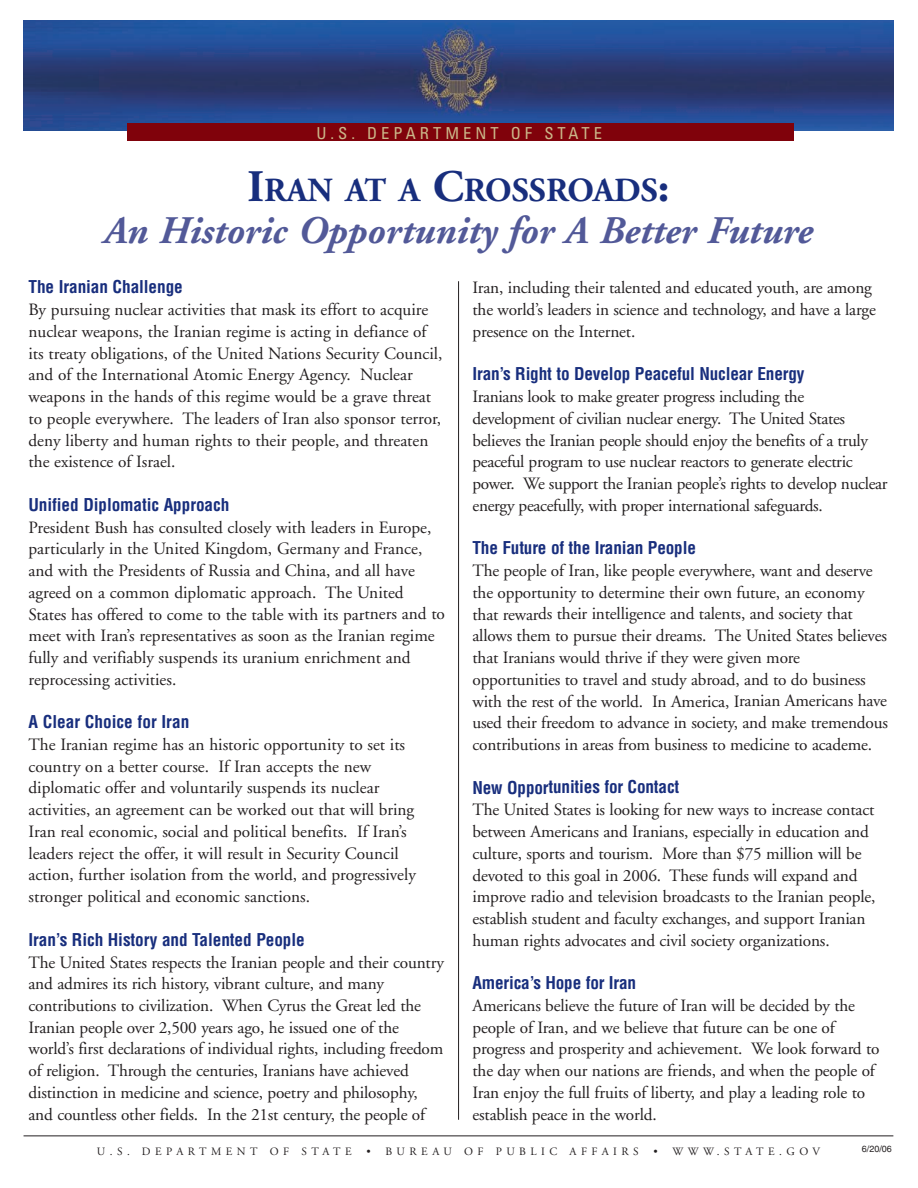
<style>
.page{position:relative;width:918px;height:1188px;background:#fff}
.page>*{position:absolute;margin:0;border:0;box-sizing:border-box;transform-origin:0 0}
.t1{font:italic 700 39px "Adobe Garamond";color:#525998}
.t2{font:700 33.75px "Adobe Garamond";color:#182e7d}
.t3{font:17.25px/21.8px "Adobe Garamond";letter-spacing:-.01em;color:#231f20}
.t4{font:700 condensed 17.25px "Helvetica";letter-spacing:-.01em;color:#182e7d}
.t5{font:condensed 16.5px "Univers";letter-spacing:.245em;color:#cbb789}
.t6{font:11.25px "Adobe Garamond";letter-spacing:.4em;color:#231f20}
.t7{font:9px "Helvetica";color:#231f20}
.s1{font-size:45px}
</style>
<div class="page">
<img style="left:24px;top:20px;width:869px;height:110px">
<div style="left:127px;top:123px;width:667px;height:17px;background:#80020b"></div>
<hr style="left:24px;top:1136px;width:869px;height:1px;background:#231f20">
<hr style="left:458px;top:281px;width:1px;height:839px;background:#231f20">
<p class="t5" style="left:316px;top:127px;width:287px">U.S. DEPARTMENT OF STATE</p>
<h2 class="t2" style="left:247px;top:176px;width:424px"><span class="s1">I</span>RAN AT A <span class="s1">C</span>ROSSROADS<span class="s1">:</span></h2>
<h1 class="t1" style="left:104px;top:215px;width:710px">An Historic Opportunity for A Better Future</h1>
<p class="t4" style="left:28px;top:277px;width:156px">The Iranian Challenge</p>
<p class="t3" style="left:28px;top:300px;width:415px">By pursuing nuclear activities that mask its effort to acquire nuclear weapons, the Iranian regime is acting in defiance of its treaty obligations, of the United Nations Security Council, and of the International Atomic Energy Agency. Nuclear weapons in the hands of this regime would be a grave threat to people everywhere. The leaders of Iran also sponsor terror, deny liberty and human rights to their people, and threaten the existence of Israel.</p>
<p class="t4" style="left:28px;top:495px;width:202px">Unified Diplomatic Approach</p>
<p class="t3" style="left:28px;top:518px;width:418px">President Bush has consulted closely with leaders in Europe, particularly in the United Kingdom, Germany and France, and with the Presidents of Russia and China, and all have agreed on a common diplomatic approach. The United States has offered to come to the table with its partners and to meet with Iran’s representatives as soon as the Iranian regime fully and verifiably suspends its uranium enrichment and reprocessing activities.</p>
<p class="t4" style="left:28px;top:712px;width:162px">A Clear Choice for Iran</p>
<p class="t3" style="left:28px;top:735px;width:389px">The Iranian regime has an historic opportunity to set its country on a better course. If Iran accepts the new diplomatic offer and voluntarily suspends its nuclear activities, an agreement can be worked out that will bring Iran real economic, social and political benefits. If Iran’s leaders reject the offer, it will result in Security Council action, further isolation from the world, and progressively stronger political and economic sanctions.</p>
<p class="t4" style="left:28px;top:930px;width:278px">Iran’s Rich History and Talented People</p>
<p class="t3" style="left:28px;top:953px;width:417px">The United States respects the Iranian people and their country and admires its rich history, vibrant culture, and many contributions to civilization. When Cyrus the Great led the Iranian people over 2,500 years ago, he issued one of the world’s first declarations of individual rights, including freedom of religion. Through the centuries, Iranians have achieved distinction in medicine and science, poetry and philosophy, and countless other fields. In the 21st century, the people of</p>
<p class="t3" style="left:473px;top:278px;width:405px">Iran, including their talented and educated youth, are among the world’s leaders in science and technology, and have a large presence on the Internet.</p>
<p class="t4" style="left:472px;top:364px;width:333px">Iran’s Right to Develop Peaceful Nuclear Energy</p>
<p class="t3" style="left:472px;top:387px;width:417px">Iranians look to make greater progress including the development of civilian nuclear energy. The United States believes the Iranian people should enjoy the benefits of a truly peaceful program to use nuclear reactors to generate electric power. We support the Iranian people’s rights to develop nuclear energy peacefully, with proper international safeguards.</p>
<p class="t4" style="left:472px;top:538px;width:225px">The Future of the Iranian People</p>
<p class="t3" style="left:472px;top:561px;width:417px">The people of Iran, like people everywhere, want and deserve the opportunity to determine their own future, an economy that rewards their intelligence and talents, and society that allows them to pursue their dreams. The United States believes that Iranians would thrive if they were given more opportunities to travel and study abroad, and to do business with the rest of the world. In America, Iranian Americans have used their freedom to advance in society, and make tremendous contributions in areas from business to medicine to academe.</p>
<p class="t4" style="left:472px;top:777px;width:208px">New Opportunities for Contact</p>
<p class="t3" style="left:472px;top:800px;width:404px">The United States is looking for new ways to increase contact between Americans and Iranians, especially in education and culture, sports and tourism. More than $75 million will be devoted to this goal in 2006. These funds will expand and improve radio and television broadcasts to the Iranian people, establish student and faculty exchanges, and support Iranian human rights advocates and civil society organizations.</p>
<p class="t4" style="left:472px;top:973px;width:165px">America’s Hope for Iran</p>
<p class="t3" style="left:472px;top:996px;width:409px">Americans believe the future of Iran will be decided by the people of Iran, and we believe that future can be one of progress and prosperity and achievement. We look forward to the day when our nations are friends, and when the people of Iran enjoy the full fruits of liberty, and play a leading role to establish peace in the world.</p>
<p class="t6" style="left:97px;top:1147px;width:257px">U.S. DEPARTMENT OF STATE</p>
<p class="t6" style="left:366px;top:1147px;width:274px">• BUREAU OF PUBLIC AFFAIRS</p>
<p class="t6" style="left:653px;top:1147px;width:168px">• WWW.STATE.GOV</p>
<p class="t7" style="left:862px;top:1146px;width:32px">6/20/06</p>
</div>
